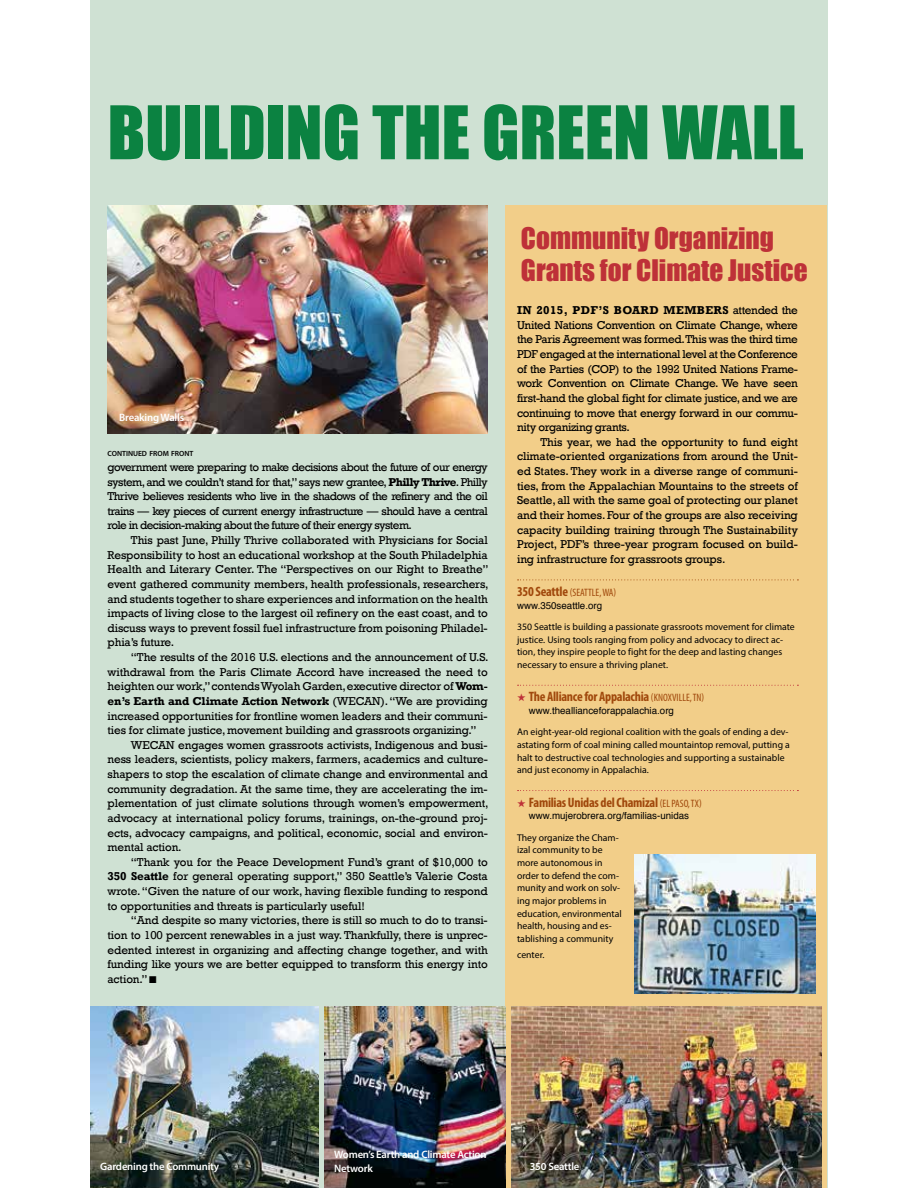
<style>
.page{position:relative;width:918px;height:1188px;background:#fff}
.page>*{position:absolute;margin:0;border:0;box-sizing:border-box;transform-origin:0 0}
.t1{font:68.25px "Impact";color:#0b8241}
.t2{font:27.3px/32.2px "Impact";color:#be3138}
.t3{font:700 condensed 13.65px "Myriad Pro";letter-spacing:-.02em;color:#a0480c}
.t4{font:11.7px/14.7px "Rockwell";letter-spacing:-.01em;color:#000;text-align:justify}
.t5{font:600 10.8px/13.6px "Myriad Pro";letter-spacing:-.02em;color:#fff}
.t6{font:condensed 10.8px "Myriad Pro";color:#a0480c}
.t7{font:9.75px/12.8px "Myriad Pro";color:#000}
.t8{font:9.75px "Helvetica";color:#000}
.t9{font:600 7.5px "Myriad Pro";color:#000}
.s1{font-weight:700}
.s2{font-weight:700;font-size:13.65px}
.s3{color:#be3138}
.s4{font-weight:400;font-size:10.8px}
</style>
<div class="page">
<div style="left:90px;top:0;width:737px;height:1188px;background:#cfe1d3"></div>
<div style="left:505px;top:205px;width:322px;height:983px;background:#f2ce89"></div>
<svg style="left:518px;top:579px;width:280px;height:1px"></svg>
<svg style="left:518px;top:685px;width:280px;height:1px"></svg>
<svg style="left:518px;top:790px;width:280px;height:1px"></svg>
<img style="left:108px;top:205px;width:380px;height:229px">
<img style="left:90px;top:1006px;width:228px;height:182px">
<img style="left:324px;top:1006px;width:181px;height:182px">
<img style="left:511px;top:1006px;width:310px;height:182px">
<img style="left:634px;top:854px;width:181px;height:139px">
<h1 class="t1" style="left:108px;top:80px;width:697px">BUILDING THE GREEN WALL</h1>
<p class="t5" style="left:119px;top:411px;width:66px">Breaking Walls</p>
<p class="t9" style="left:108px;top:449px;width:87px">CONTINUED FROM FRONT</p>
<p class="t4" style="left:108px;top:460px;width:382px">government were preparing to make decisions about the future of our energy system, and we couldn’t stand for that,” says new grantee, <span class="s1">Philly Thrive</span>. Philly Thrive believes residents who live in the shadows of the refinery and the oil trains — key pieces of current energy infrastructure — should have a central role in decision-making about the future of their energy system.</p>
<p class="t4" style="left:108px;top:533px;width:383px;text-indent:23px">This past June, Philly Thrive collaborated with Physicians for Social Responsibility to host an educational workshop at the South Philadelphia Health and Literary Center. The “Perspectives on our Right to Breathe” event gathered community members, health professionals, researchers, and students together to share experiences and information on the health impacts of living close to the largest oil refinery on the east coast, and to discuss ways to prevent fossil fuel infrastructure from poisoning Philadel&shy;phia’s future.</p>
<p class="t4" style="left:108px;top:650px;width:383px;text-indent:23px">“The results of the 2016 U.S. elections and the announcement of U.S. withdrawal from the Paris Climate Accord have increased the need to heighten our work,” contends Wyolah Garden, executive director of <span class="s1">Wom&shy;en’s Earth and Climate Action Network</span> (WECAN). “We are providing increased opportunities for frontline women leaders and their communi&shy;ties for climate justice, movement building and grassroots organizing.”</p>
<p class="t4" style="left:108px;top:738px;width:383px;text-indent:23px">WECAN engages women grassroots activists, Indigenous and busi&shy;ness leaders, scientists, policy makers, farmers, academics and culture&shy;shapers to stop the escalation of climate change and environmental and community degradation. At the same time, they are accelerating the im&shy;plementation of just climate solutions through women’s empowerment, advocacy at international policy forums, trainings, on-the-ground proj&shy;ects, advocacy campaigns, and political, economic, social and environ&shy;mental action.</p>
<p class="t4" style="left:108px;top:855px;width:382px;text-indent:23px">“Thank you for the Peace Development Fund’s grant of $10,000 to <span class="s1">350 Seattle</span> for general operating support,” 350 Seattle’s Valerie Costa wrote. “Given the nature of our work, having flexible funding to respond to opportunities and threats is particularly useful!</p>
<p class="t4" style="left:108px;top:913px;width:382px;text-indent:23px">“And despite so many victories, there is still so much to do to transi&shy;tion to 100 percent renewables in a just way. Thankfully, there is unprec&shy;edented interest in organizing and affecting change together, and with funding like yours we are better equipped to transform this energy into action.” ■</p>
<h2 class="t2" style="left:521px;top:221px;width:288px">Community Organizing<br>Grants for Climate Justice</h2>
<p class="t4" style="left:517px;top:303px;width:282px"><span class="s1">IN 2015, PDF’S BOARD MEMBERS</span> attended the United Nations Convention on Climate Change, where the Paris Agreement was formed. This was the third time PDF engaged at the international level at the Conference of the Parties (COP) to the 1992 United Nations Frame&shy;work Convention on Climate Change. We have seen first-hand the global fight for climate justice, and we are continuing to move that energy forward in our commu&shy;nity organizing grants.</p>
<p class="t4" style="left:517px;top:435px;width:282px;text-indent:23px">This year, we had the opportunity to fund eight climate-oriented organizations from around the Unit&shy;ed States. They work in a diverse range of communi&shy;ties, from the Appalachian Mountains to the streets of Seattle, all with the same goal of protecting our planet and their homes. Four of the groups are also receiving capacity building training through The Sustainability Project, PDF’s three-year program focused on build&shy;ing infrastructure for grassroots groups.</p>
<p class="t6" style="left:517px;top:586px;width:101px"><span class="s2">350 Seattle</span> (SEATTLE, WA)</p>
<p class="t8" style="left:517px;top:598px;width:87px">www.350seattle.org</p>
<p class="t7" style="left:517px;top:620px;width:279px">350 Seattle is building a passionate grassroots movement for climate justice. Using tools ranging from policy and advocacy to direct ac&shy;tion, they inspire people to fight for the deep and lasting changes necessary to ensure a thriving planet.</p>
<p class="t3" style="left:517px;top:688px;width:189px"><span class="s3">★</span> The Alliance for Appalachia <span class="s4">(KNOXVILLE, TN)</span></p>
<p class="t8" style="left:529px;top:703px;width:147px">www.theallianceforappalachia.org</p>
<p class="t7" style="left:517px;top:726px;width:274px">An eight-year-old regional coalition with the goals of ending a dev&shy;astating form of coal mining called mountaintop removal, putting a halt to destructive coal technologies and supporting a sustainable and just economy in Appalachia.</p>
<p class="t3" style="left:517px;top:794px;width:186px"><span class="s3">★</span> Familias Unidas del Chamizal <span class="s4">(EL PASO, TX)</span></p>
<p class="t8" style="left:529px;top:808px;width:162px">www.mujerobrera.org/familias-unidas</p>
<p class="t7" style="left:517px;top:831px;width:106px">They organize the Cham&shy;izal community to be more autonomous in order to defend the com&shy;munity and work on solv&shy;ing major problems in education, environmental health, housing and es&shy;tablishing a community</p>
<p class="t7" style="left:517px;top:948px;width:29px">center.</p>
<p class="t5" style="left:100px;top:1159px;width:121px">Gardening the Community</p>
<p class="t5" style="left:334px;top:1148px;width:154px">Women’s Earth and Climate Action<br>Network</p>
<p class="t5" style="left:530px;top:1159px;width:51px">350 Seattle</p>
</div>
